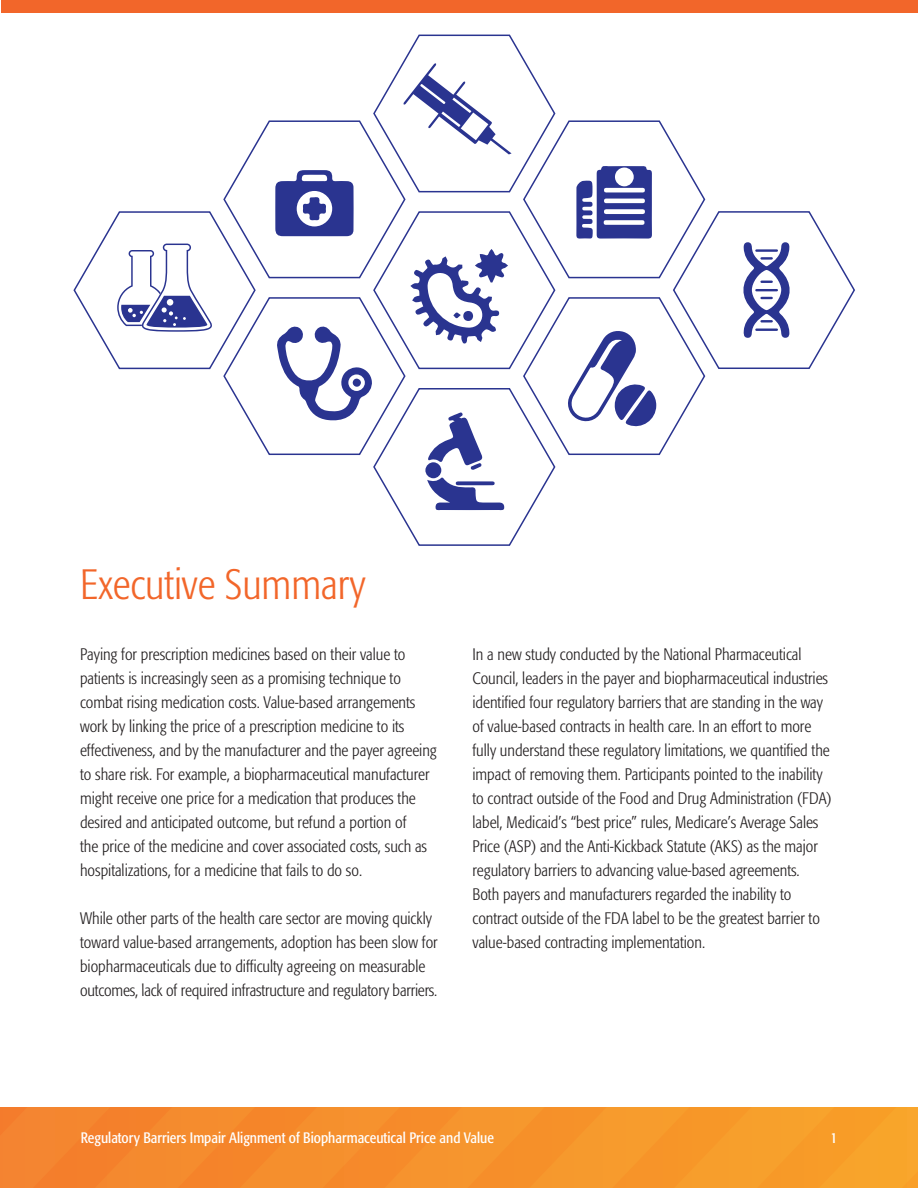
<style>
.page{position:relative;width:918px;height:1188px;background:#fff}
.page>*{position:absolute;margin:0;border:0;box-sizing:border-box;transform-origin:0 0}
.t1{font:300 condensed 42px "Formata";color:#f2662a}
.t2{font:300 condensed 16.5px/24px "Formata";color:#231f20}
.t3{font:condensed 15px "Formata";color:#fff}
</style>
<div class="page">
<svg style="left:0;top:1107px;width:918px;height:81px;background:#f5912b"></svg>
<div style="left:1px;top:0;width:917px;height:14px;background:#f2662a"></div>
<svg style="left:73px;top:34px;width:782px;height:512px"></svg>
<svg style="left:117px;top:244px;width:95px;height:88px"></svg>
<svg style="left:403px;top:63px;width:109px;height:91px"></svg>
<svg style="left:576px;top:164px;width:76px;height:75px"></svg>
<div style="left:425px;top:462px;width:16px;height:16px;background:#2a3490;border-radius:50%"></div>
<svg style="left:427px;top:477px;width:77px;height:34px"></svg>
<svg style="left:428px;top:411px;width:55px;height:59px"></svg>
<svg style="left:275px;top:170px;width:79px;height:66px"></svg>
<svg style="left:739px;top:241px;width:55px;height:98px"></svg>
<hr style="left:756px;top:329px;width:21px;height:2px;background:#2a3490">
<svg style="left:276px;top:325px;width:96px;height:97px"></svg>
<div style="left:352px;top:379px;width:9px;height:8px;background:#2a3490;border-radius:50%"></div>
<svg style="left:410px;top:249px;width:98px;height:95px"></svg>
<div style="left:463px;top:311px;width:10px;height:10px;background:#2a3490;border-radius:50%"></div>
<svg style="left:453px;top:312px;width:8px;height:6px"></svg>
<svg style="left:565px;top:329px;width:91px;height:101px"></svg>
<h2 class="t1" style="left:80px;top:560px;width:287px">Executive Summary</h2>
<p class="t2" style="left:80px;top:643px;width:358px">Paying for prescription medicines based on their value to patients is increasingly seen as a promising technique to combat rising medication costs. Value-based arrangements work by linking the price of a prescription medicine to its effectiveness, and by the manufacturer and the payer agreeing to share risk. For example, a biopharmaceutical manufacturer might receive one price for a medication that produces the desired and anticipated outcome, but refund a portion of<br>the price of the medicine and cover associated costs, such as hospitalizations, for a medicine that fails to do so.</p>
<p class="t2" style="left:80px;top:907px;width:359px">While other parts of the health care sector are moving quickly toward value-based arrangements, adoption has been slow for biopharmaceuticals due to difficulty agreeing on measurable outcomes, lack of required infrastructure and regulatory barriers.</p>
<p class="t2" style="left:473px;top:642px;width:361px">In a new study conducted by the National Pharmaceutical Council, leaders in the payer and biopharmaceutical industries identified four regulatory barriers that are standing in the way of value-based contracts in health care. In an effort to more fully understand these regulatory limitations, we quantified the impact of removing them. Participants pointed to the inability to contract outside of the Food and Drug Administration (FDA) label, Medicaid’s “best price” rules, Medicare’s Average Sales Price (ASP) and the Anti-Kickback Statute (AKS) as the major regulatory barriers to advancing value-based agreements.</p>
<p class="t2" style="left:473px;top:882px;width:349px">Both payers and manufacturers regarded the inability to contract outside of the FDA label to be the greatest barrier to value-based contracting implementation.</p>
<p class="t3" style="left:81px;top:1129px;width:415px">Regulatory Barriers Impair Alignment of Biopharmaceutical Price and Value</p>
<p class="t3" style="left:830px;top:1129px;width:8px">1</p>
</div>
